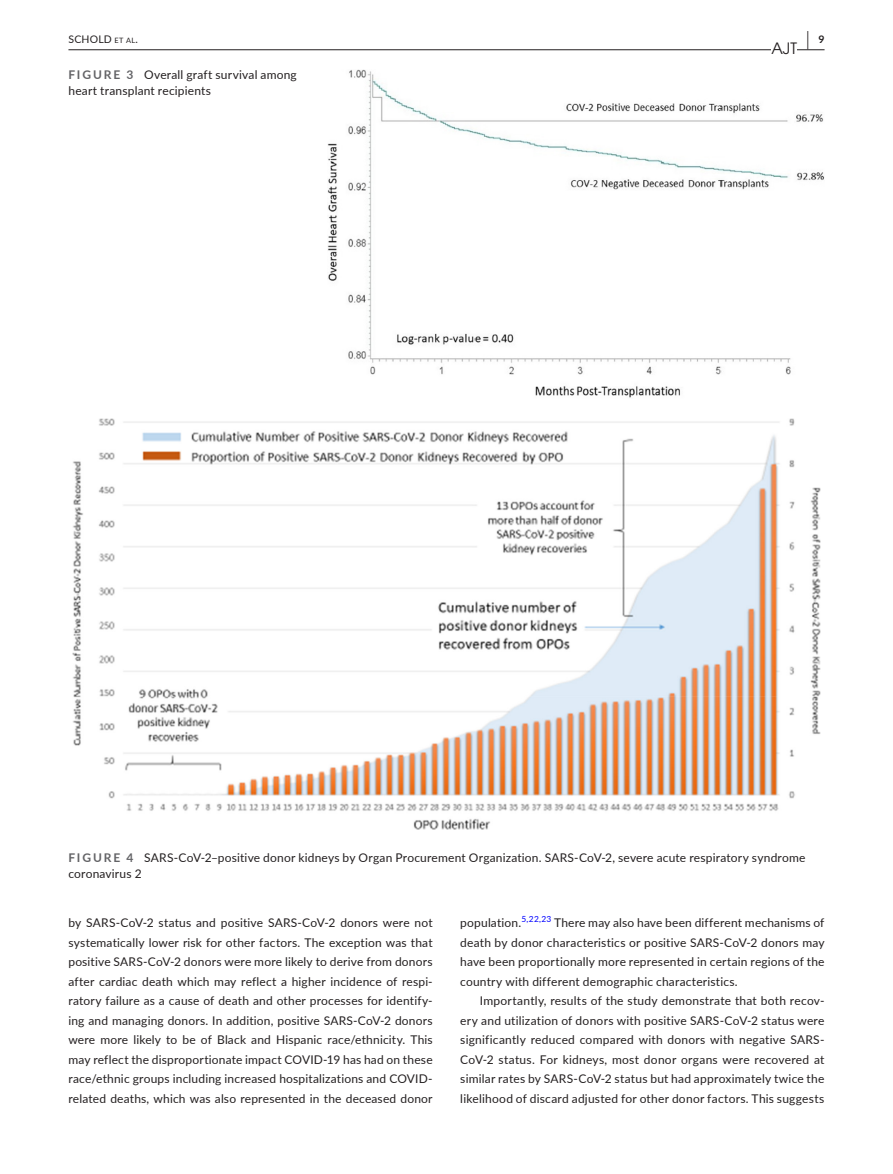
<style>
.page{position:relative;width:893px;height:1174px;background:#fff}
.page>*{position:absolute;margin:0;border:0;box-sizing:border-box;transform-origin:0 0}
.t1{font:700 19.5px "Lato";color:#231f20;scale:.43 1}
.t2{font:15.6px "Avant Garde";color:#231f20}
.t3{font:12px/19.5px "Lato";letter-spacing:.015em;color:#231f20;text-align:justify}
.t4{font:10.5px "Lato";letter-spacing:.02em;color:#231f20}
.t5{font:8.4px "Lato";color:#00f}
.s1{font-size:7.35px}
.s2{font-weight:700;color:#636366}
</style>
<div class="page">
<hr style="left:68px;top:49px;width:756px;height:1px;background:#231f20">
<div style="left:771px;top:41px;width:26px;height:17px;background:#fff"></div>
<img style="left:327px;top:69px;width:497px;height:329px">
<img style="left:72px;top:419px;width:749px;height:410px">
<p class="t4" style="left:68px;top:31px;width:71px">SCHOLD <span class="s1">et al</span>.</p>
<p class="t3" style="left:68px;top:66px;width:230px;line-height:16.5px"><span class="s2">FIGURE 3</span> Overall graft survival among heart transplant recipients</p>
<h2 class="t2" style="left:771px;top:39px;width:27px">AJT</h2>
<h1 class="t1" style="left:807px;top:25px;width:43px">| <sup>9</sup></h1>
<p class="t3" style="left:68px;top:848px;width:739px;line-height:16.5px"><span class="s2">FIGURE 4</span> SARS-CoV-2–positive donor kidneys by Organ Procurement Organization. SARS-CoV-2, severe acute respiratory syndrome coronavirus 2</p>
<p class="t3" style="left:68px;top:912px;width:366px">by SARS-CoV-2 status and positive SARS-CoV-2 donors were not systematically lower risk for other factors. The exception was that positive SARS-CoV-2 donors were more likely to derive from donors after cardiac death which may reflect a higher incidence of respi&shy;ratory failure as a cause of death and other processes for identify&shy;ing and managing donors. In addition, positive SARS-CoV-2 donors were more likely to be of Black and Hispanic race/ethnicity. This may reflect the disproportionate impact COVID-19 has had on these race/ethnic groups including increased hospitalizations and COVID&shy;related deaths, which was also represented in the deceased donor</p>
<p class="t3" style="left:460px;top:912px;width:62px">population.</p>
<p class="t5" style="left:522px;top:913px;width:31px">5,22,23</p>
<p class="t3" style="left:460px;top:912px;width:366px;text-indent:94px">There may also have been different mechanisms of death by donor characteristics or positive SARS-CoV-2 donors may have been proportionally more represented in certain regions of the country with different demographic characteristics.</p>
<p class="t3" style="left:460px;top:990px;width:366px;text-indent:20px">Importantly, results of the study demonstrate that both recov&shy;ery and utilization of donors with positive SARS-CoV-2 status were significantly reduced compared with donors with negative SARS-CoV-2 status. For kidneys, most donor organs were recovered at similar rates by SARS-CoV-2 status but had approximately twice the likelihood of discard adjusted for other donor factors. This suggests</p>
</div>
